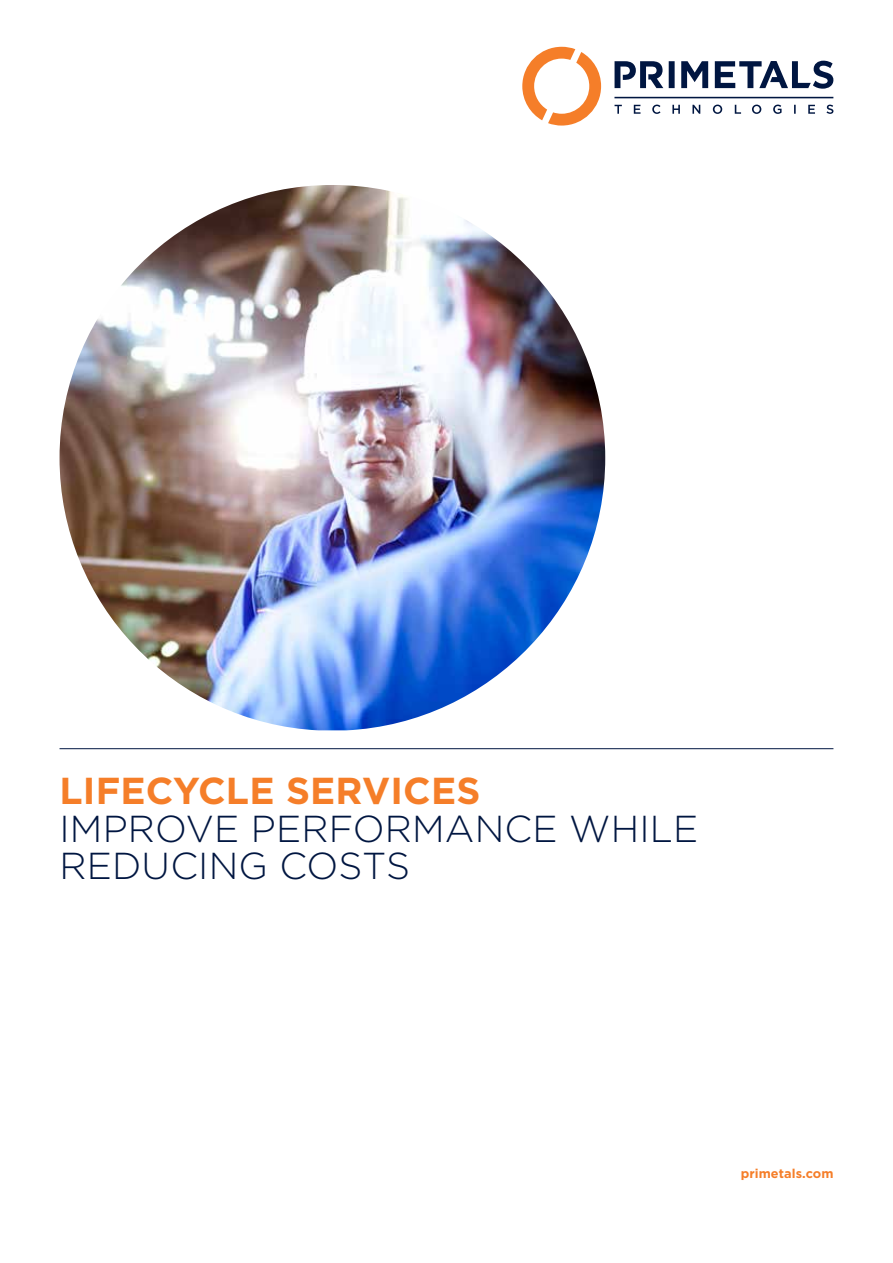
<style>
.page{position:relative;width:893px;height:1263px;background:#fff}
.page>*{position:absolute;margin:0;border:0;box-sizing:border-box;transform-origin:0 0}
.t1{font:300 37.5px/37.5px "Gotham";letter-spacing:.005em;color:#001641}
.t2{font:700 37.5px "Gotham";letter-spacing:.005em;color:#f57e29}
.t3{font:700 12.75px "Gotham";letter-spacing:.005em;color:#f57e29}
</style>
<div class="page">
<svg style="left:522px;top:47px;width:79px;height:79px"></svg>
<svg style="left:614px;top:97px;width:219px;height:1px"></svg>
<svg style="left:615px;top:61px;width:218px;height:28px"></svg>
<svg style="left:614px;top:105px;width:219px;height:9px"></svg>
<hr style="left:60px;top:748px;width:773px;height:1px;background:#001641">
<img style="left:60px;top:185px;width:545px;height:545px;border-radius:269px">
<p class="t2" style="left:60px;top:766px;width:422px">LIFECYCLE SERVICES</p>
<p class="t1" style="left:60px;top:809px;width:640px">IMPROVE PERFORMANCE WHILE<br>REDUCING COSTS</p>
<p class="t3" style="left:741px;top:1165px;width:94px">primetals.com</p>
</div>
